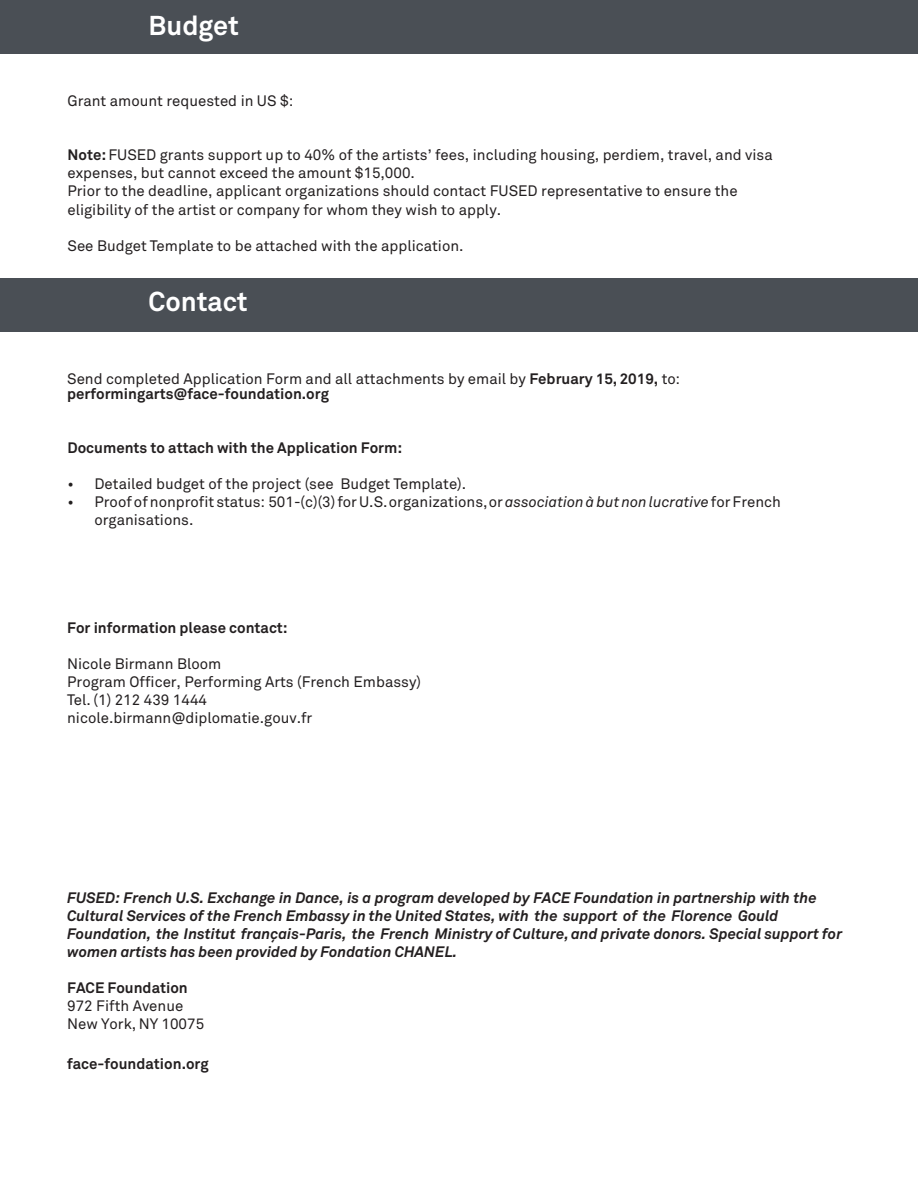
<style>
.page{position:relative;width:918px;height:1188px;background:#fff}
.page>*{position:absolute;margin:0;border:0;box-sizing:border-box;transform-origin:0 0}
.t1{font:700 27px "Akkurat Std";color:#fff}
.t2{font:15px/18px "Akkurat Std";color:#231f20}
.t3{font:italic 700 15px/18px "Akkurat Std";color:#231f20}
.t4{font:700 15px "Akkurat Std";color:#231f20}
.s1{font-weight:700}
.s2{font-style:italic}
</style>
<div class="page">
<div style="left:0;top:0;width:918px;height:54px;background:#4a4f55"></div>
<div style="left:0;top:278px;width:918px;height:54px;background:#4a4f55"></div>
<p class="t1" style="left:148px;top:9px;width:92px">Budget</p>
<p class="t2" style="left:68px;top:92px;width:227px">Grant amount requested in US $:</p>
<p class="t2" style="left:68px;top:145px;width:707px;line-height:18.5px"><span class="s1">Note:</span> FUSED grants support up to 40% of the artists’ fees, including housing, perdiem, travel, and visa expenses, but cannot exceed the amount $15,000.<br>Prior to the deadline, applicant organizations should contact FUSED representative to ensure the eligibility of the artist or company for whom they wish to apply.</p>
<p class="t2" style="left:68px;top:237px;width:398px">See Budget Template to be attached with the application.</p>
<p class="t1" style="left:148px;top:285px;width:101px">Contact</p>
<p class="t2" style="left:67px;top:372px;width:614px;line-height:14.9px">Send completed Application Form and all attachments by email by <span class="s1">February 15, 2019,</span> to: <span class="s1">performingarts@face-foundation.org</span></p>
<p class="t4" style="left:68px;top:438px;width:336px">Documents to attach with the Application Form:</p>
<p class="t2" style="left:68px;top:475px;width:400px">• Detailed budget of the project (see Budget Template).</p>
<p class="t2" style="left:94px;top:493px;width:688px;text-indent:-27px">• Proof of nonprofit status: 501-(c)(3) for U.S. organizations, or <span class="s2">association à but non lucrative</span> for French organisations.</p>
<p class="t4" style="left:67px;top:618px;width:222px">For information please contact:</p>
<p class="t2" style="left:67px;top:655px;width:355px">Nicole Birmann Bloom<br>Program Officer, Performing Arts (French Embassy)<br>Tel. (1) 212 439 1444 nicole.birmann@diplomatie.gouv.fr</p>
<p class="t3" style="left:67px;top:888px;width:777px">FUSED: French U.S. Exchange in Dance, is a program developed by FACE Foundation in partnership with the Cultural Services of the French Embassy in the United States, with the support of the Florence Gould Foundation, the Institut français-Paris, the French Ministry of Culture, and private donors. Special support for women artists has been provided by Fondation CHANEL.</p>
<p class="t2" style="left:67px;top:979px;width:139px"><span class="s1">FACE Foundation<br></span>972 Fifth Avenue<br>New York, NY 10075</p>
<p class="t4" style="left:67px;top:1054px;width:143px">face-foundation.org</p>
</div>
